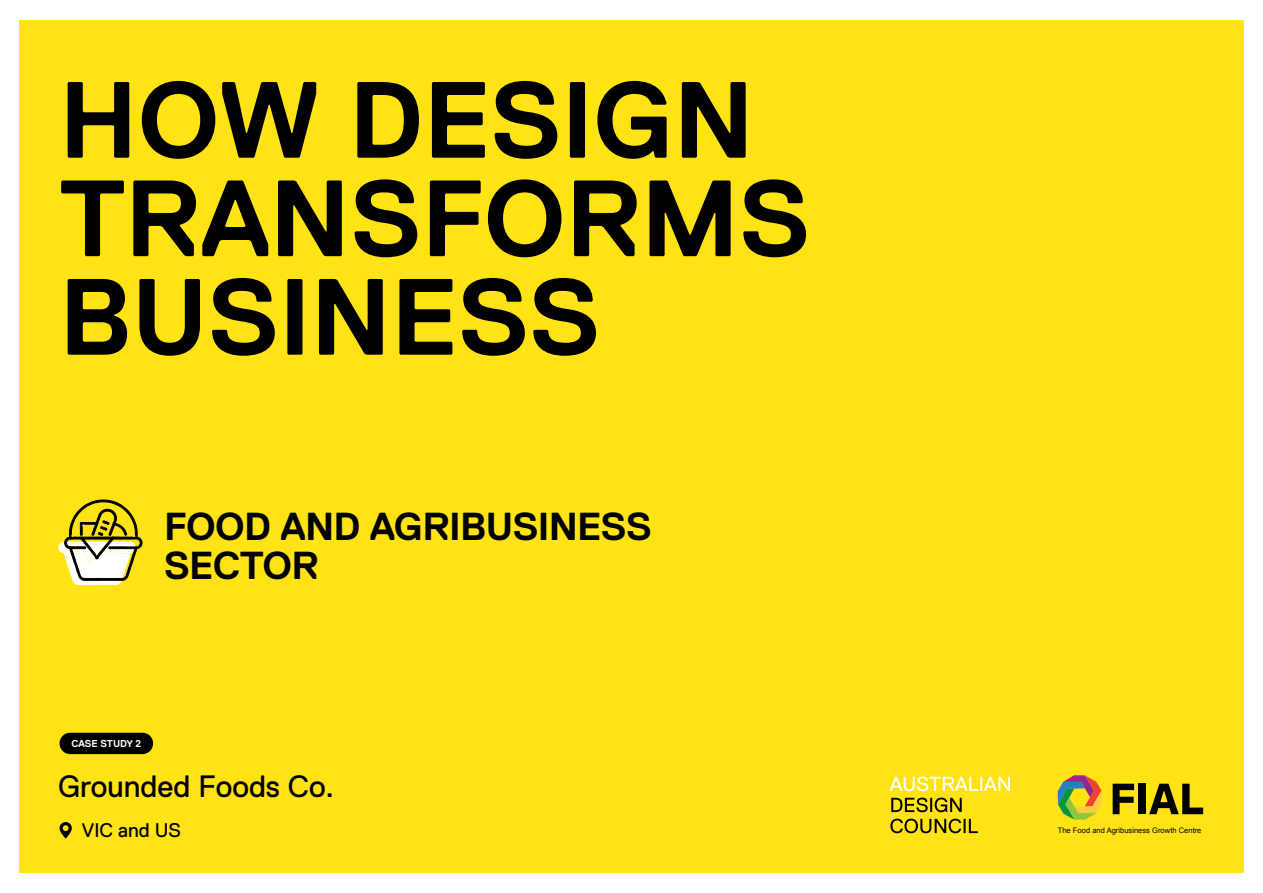
<style>
.page{position:relative;width:1263px;height:893px;background:#fff}
.page>*{position:absolute;margin:0;border:0;box-sizing:border-box;transform-origin:0 0}
.t1{font:700 108.15px/98.6px "Replica";letter-spacing:-.005em;color:#000}
.t2{font:700 39px/39.6px "Replica";letter-spacing:-.02em;color:#000}
.t3{font:30.9px "Replica";color:#000}
.t4{font:19.8px "Replica";color:#000}
.t5{font:700 10.05px "Replica";letter-spacing:-.01em;color:#fff}
.t6{font:7.65px "Arial";color:#000}
</style>
<div class="page">
<div style="left:19px;top:20px;width:1225px;height:853px;background:#ffe314"></div>
<svg style="left:890px;top:819px;width:88px;height:14px"></svg>
<svg style="left:891px;top:798px;width:71px;height:14px"></svg>
<svg style="left:890px;top:776px;width:120px;height:15px"></svg>
<svg style="left:1113px;top:784px;width:21px;height:30px"></svg>
<div style="left:1138px;top:784px;width:8px;height:30px;background:#000"></div>
<svg style="left:1149px;top:784px;width:54px;height:30px"></svg>
<svg style="left:1058px;top:775px;width:43px;height:45px"></svg>
<div style="left:60px;top:733px;width:93px;height:21px;background:#000;border-radius:11px"></div>
<svg style="left:60px;top:822px;width:12px;height:16px"></svg>
<svg style="left:58px;top:499px;width:85px;height:86px"></svg>
<h1 class="t1" style="left:59px;top:71px;width:753px">HOW DESIGN<br>TRANSFORMS<br>BUSINESS</h1>
<h2 class="t2" style="left:164px;top:506px;width:489px">FOOD AND AGRIBUSINESS<br>SECTOR</h2>
<h3 class="t5" style="left:72px;top:738px;width:71px">CASE STUDY 2</h3>
<h3 class="t3" style="left:58px;top:769px;width:278px">Grounded Foods Co.</h3>
<h3 class="t4" style="left:82px;top:819px;width:101px">VIC and US</h3>
<p class="t6" style="left:1058px;top:825px;width:145px">The Food and Agribusiness Growth Centre</p>
</div>
